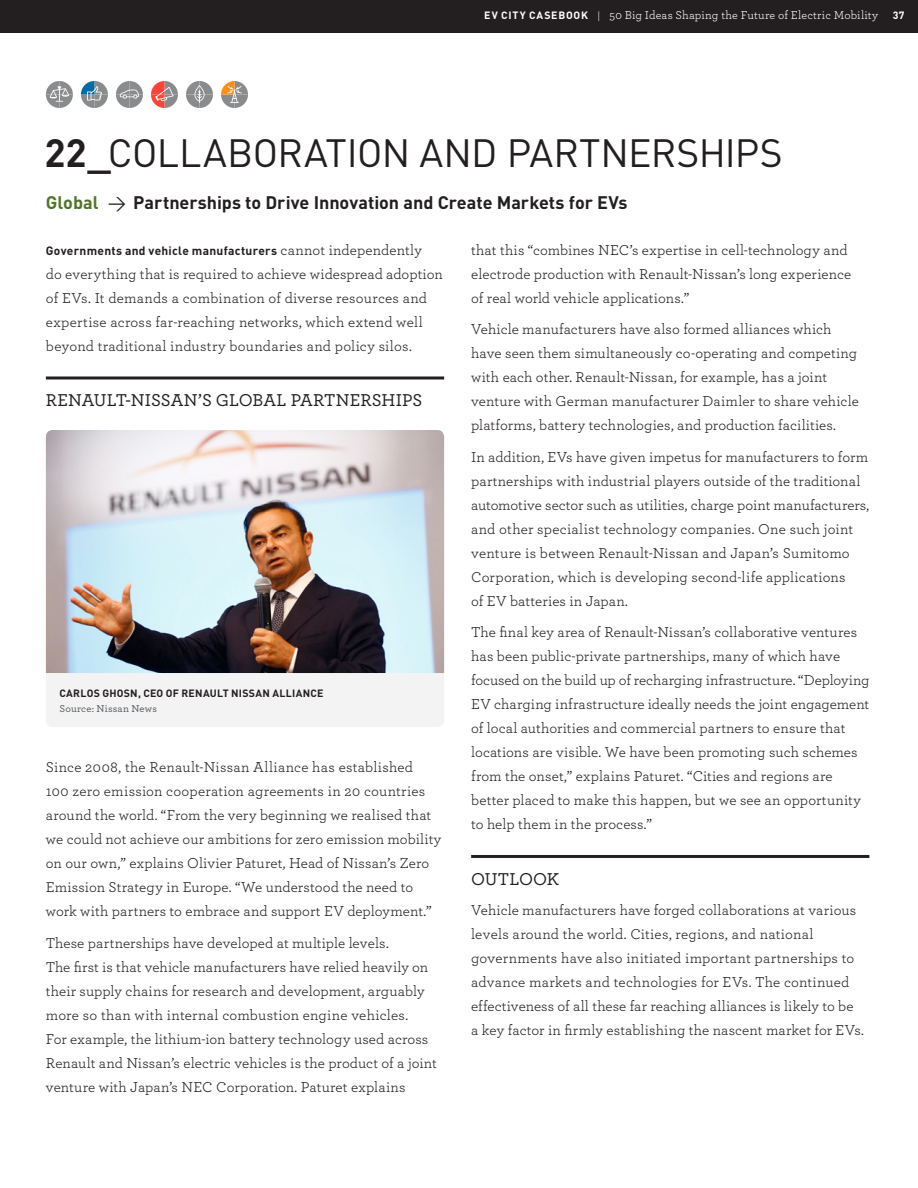
<style>
.page{position:relative;width:918px;height:1188px;background:#fff}
.page>*{position:absolute;margin:0;border:0;box-sizing:border-box;transform-origin:0 0}
.t1{font:39px "DIN";letter-spacing:-.015em;color:#231f20}
.t2{font:700 18px "DIN";color:#231f20}
.Subhead{font:500 18px "Archer";color:#231f20}
.Body{font:15px/24px "Archer";letter-spacing:.005em;color:#231f20}
.t3{font:12px "Archer";letter-spacing:.01em;color:#fff}
.Body-2{font:700 12px "DIN";letter-spacing:.02em;color:#231f20}
.Image_Caption-Title{font:700 10.5px "DIN";letter-spacing:.025em;color:#231f20}
.Image_Caption-Source{font:500 10.5px "Archer";letter-spacing:.02em;color:#54575a}
.s1{font-family:"DIN";font-weight:700;font-size:10.5px}
.s2{font-size:10.5px}
.s3{font-weight:700}
.s4{color:#50752a}
.s5{font-weight:400}
.s6{font-family:"Archer";font-weight:400;font-size:15px}
</style>
<div class="page">
<hr style="left:46px;top:376px;width:398px;height:3px;background:#231f20">
<hr style="left:471px;top:855px;width:398px;height:3px;background:#231f20">
<div style="left:46px;top:673px;width:398px;height:54px;background:#f3f3f3"></div>
<img style="left:46px;top:430px;width:398px;height:243px">
<div style="left:0;top:0;width:918px;height:32px;background:#231f20"></div>
<svg style="left:151px;top:81px;width:27px;height:27px"></svg>
<svg style="left:81px;top:81px;width:27px;height:27px"></svg>
<svg style="left:221px;top:81px;width:27px;height:27px"></svg>
<svg style="left:46px;top:81px;width:27px;height:27px"></svg>
<svg style="left:116px;top:81px;width:27px;height:27px"></svg>
<svg style="left:186px;top:81px;width:27px;height:27px"></svg>
<p class="t3" style="left:484px;top:8px;width:422px"><span class="s1">EV CITY CASEBOOK</span> <span class="s2">|</span> 50 Big Ideas Shaping the Future of Electric Mobility <span class="s1">37</span></p>
<p class="t1" style="left:44px;top:129px;width:740px"><span class="s3">22_</span>COLLABORATION AND PARTNERSHIPS</p>
<p class="t2" style="left:46px;top:191px;width:583px"><span class="s4">Global</span> <span class="s5">&gt;</span> Partnerships to Drive Innovation and Create Markets for EVs</p>
<p class="Body" style="left:471px;top:238px;width:382px">that this “combines NEC’s expertise in cell-technology and electrode production with Renault-Nissan’s long experience of real world vehicle applications.”</p>
<p class="Body" style="left:471px;top:317px;width:389px">Vehicle manufacturers have also formed alliances which have seen them simultaneously co-operating and competing with each other. Renault-Nissan, for example, has a joint venture with German manufacturer Daimler to share vehicle platforms, battery technologies, and production facilities.</p>
<p class="Body" style="left:471px;top:445px;width:400px">In addition, EVs have given impetus for manufacturers to form partnerships with industrial players outside of the traditional automotive sector such as utilities, charge point manufacturers, and other specialist technology companies. One such joint venture is between Renault-Nissan and Japan’s Sumitomo Corporation, which is developing second-life applications<br>of EV batteries in Japan.</p>
<p class="Body" style="left:471px;top:620px;width:400px">The final key area of Renault-Nissan’s collaborative ventures has been public-private partnerships, many of which have focused on the build up of recharging infrastructure. “Deploying EV charging infrastructure ideally needs the joint engagement of local authorities and commercial partners to ensure that locations are visible. We have been promoting such schemes from the onset,” explains Paturet. “Cities and regions are better placed to make this happen, but we see an opportunity to help them in the process.”</p>
<p class="Body-2" style="left:46px;top:243px;width:377px">Governments and vehicle manufacturers <span class="s6">cannot independently</span></p>
<p class="Body" style="left:46px;top:262px;width:398px">do everything that is required to achieve widespread adoption of EVs. It demands a combination of diverse resources and expertise across far-reaching networks, which extend well beyond traditional industry boundaries and policy silos.</p>
<p class="Subhead" style="left:46px;top:389px;width:378px">RENAULT-NISSAN’S GLOBAL PARTNERSHIPS</p>
<p class="Image_Caption-Title" style="left:59px;top:686px;width:266px">CARLOS GHOSN, CEO OF RENAULT NISSAN ALLIANCE</p>
<p class="Image_Caption-Source" style="left:59px;top:702px;width:99px">Source: Nissan News</p>
<p class="Body" style="left:46px;top:755px;width:397px">Since 2008, the Renault-Nissan Alliance has established<br>100 zero emission cooperation agreements in 20 countries around the world. “From the very beginning we realised that we could not achieve our ambitions for zero emission mobility on our own,” explains Olivier Paturet, Head of Nissan’s Zero Emission Strategy in Europe. “We understood the need to work with partners to embrace and support EV deployment.”</p>
<p class="Body" style="left:46px;top:931px;width:393px">These partnerships have developed at multiple levels.<br>The first is that vehicle manufacturers have relied heavily on their supply chains for research and development, arguably more so than with internal combustion engine vehicles.<br>For example, the lithium-ion battery technology used across Renault and Nissan’s electric vehicles is the product of a joint venture with Japan’s NEC Corporation. Paturet explains</p>
<p class="Subhead" style="left:471px;top:868px;width:89px">OUTLOOK</p>
<p class="Body" style="left:471px;top:898px;width:394px">Vehicle manufacturers have forged collaborations at various levels around the world. Cities, regions, and national governments have also initiated important partnerships to advance markets and technologies for EVs. The continued effectiveness of all these far reaching alliances is likely to be a key factor in firmly establishing the nascent market for EVs.</p>
</div>
